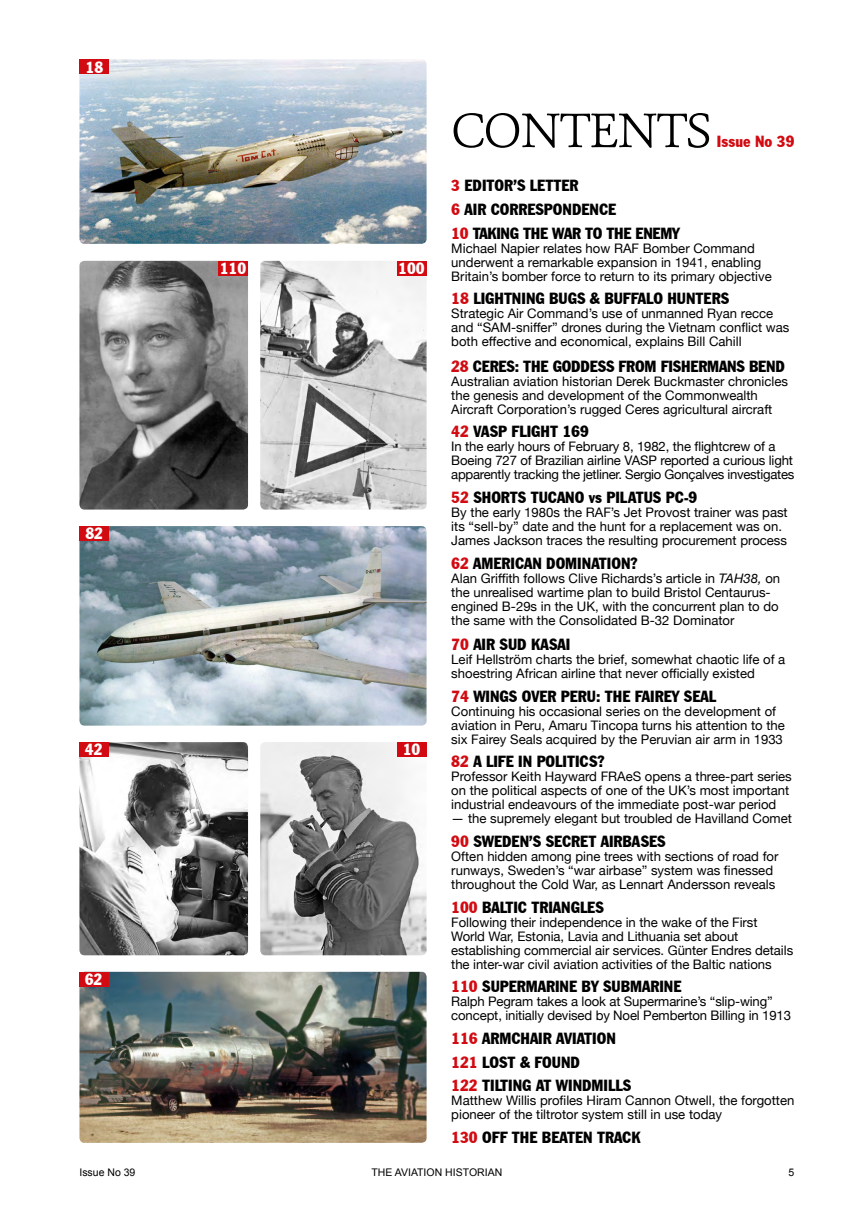
<style>
.page{position:relative;width:844px;height:1216px;background:#fff}
.page>*{position:absolute;margin:0;border:0;box-sizing:border-box;transform-origin:0 0}
.t1{font:300 50.75px "Ashbury";letter-spacing:-.04em;color:#000}
.t2{font:condensed 15.75px "Franklin Gothic BT";color:#000}
.t3{font:condensed 15.75px "Franklin Gothic BT";color:#fff}
.t4{font:condensed 15.75px "Franklin Gothic BT";color:#d20a11}
.t5{font:13.12px/14px "Helvetica Neue";color:#000}
.t6{font:10.5px "Arial";color:#000}
.s1{color:#d20a11}
.s2{font-style:italic}
</style>
<div class="page">
<img style="left:79px;top:971px;width:347px;height:171px">
<img style="left:79px;top:59px;width:347px;height:185px">
<img style="left:260px;top:261px;width:166px;height:248px">
<img style="left:79px;top:261px;width:169px;height:248px">
<div style="left:396px;top:261px;width:30px;height:15px;background:#d20a11"></div>
<img style="left:79px;top:526px;width:347px;height:199px">
<div style="left:79px;top:526px;width:30px;height:15px;background:#d20a11"></div>
<div style="left:79px;top:971px;width:30px;height:15px;background:#d20a11"></div>
<img style="left:260px;top:742px;width:166px;height:213px">
<img style="left:79px;top:742px;width:169px;height:213px">
<div style="left:79px;top:742px;width:30px;height:15px;background:#d20a11"></div>
<div style="left:396px;top:742px;width:30px;height:15px;background:#d20a11"></div>
<div style="left:79px;top:59px;width:30px;height:15px;background:#d20a11"></div>
<div style="left:218px;top:261px;width:30px;height:15px;background:#d20a11"></div>
<p class="t3" style="left:85px;top:57px;width:19px">18</p>
<p class="t3" style="left:85px;top:523px;width:19px">82</p>
<p class="t3" style="left:220px;top:258px;width:28px">110</p>
<p class="t3" style="left:398px;top:258px;width:28px">100</p>
<p class="t3" style="left:85px;top:739px;width:19px">42</p>
<p class="t3" style="left:402px;top:739px;width:19px">10</p>
<p class="t3" style="left:85px;top:969px;width:19px">62</p>
<p class="t1" style="left:451px;top:98px;width:262px">CONTENTS</p>
<p class="t4" style="left:716px;top:131px;width:79px">Issue No 39</p>
<p class="t2" style="left:451px;top:175px;width:128px"><span class="s1">3</span> EDITOR’S LETTER</p>
<p class="t2" style="left:451px;top:199px;width:166px"><span class="s1">6</span> AIR CORRESPONDENCE</p>
<p class="t2" style="left:451px;top:222px;width:230px"><span class="s1">10</span> TAKING THE WAR TO THE ENEMY</p>
<p class="t5" style="left:451px;top:241px;width:322px">Michael Napier relates how RAF Bomber Command underwent a remarkable expansion in 1941, enabling<br>Britain’s bomber force to return to its primary objective</p>
<p class="t2" style="left:451px;top:288px;width:279px"><span class="s1">18</span> LIGHTNING BUGS &amp; BUFFALO HUNTERS</p>
<p class="t5" style="left:451px;top:307px;width:339px">Strategic Air Command’s use of unmanned Ryan recce and “SAM-sniffer” drones during the Vietnam conflict was both effective and economical, explains Bill Cahill</p>
<p class="t2" style="left:451px;top:355px;width:335px"><span class="s1">28</span> CERES: THE GODDESS FROM FISHERMANS BEND</p>
<p class="t5" style="left:451px;top:374px;width:338px">Australian aviation historian Derek Buckmaster chronicles the genesis and development of the Commonwealth<br>Aircraft Corporation’s rugged Ceres agricultural aircraft</p>
<p class="t2" style="left:451px;top:421px;width:139px"><span class="s1">42</span> VASP FLIGHT 169</p>
<p class="t5" style="left:451px;top:440px;width:344px">In the early hours of February 8, 1982, the flightcrew of a<br>Boeing 727 of Brazilian airline VASP reported a curious light apparently tracking the jetliner. Sergio Gonçalves investigates</p>
<p class="t2" style="left:451px;top:487px;width:247px"><span class="s1">52</span> SHORTS TUCANO vs PILATUS PC-9</p>
<p class="t5" style="left:451px;top:506px;width:338px">By the early 1980s the RAF’s Jet Provost trainer was past its “sell-by” date and the hunt for a replacement was on.<br>James Jackson traces the resulting procurement process</p>
<p class="t2" style="left:451px;top:552px;width:188px"><span class="s1">62</span> AMERICAN DOMINATION?</p>
<p class="t5" style="left:451px;top:571px;width:330px">Alan Griffith follows Clive Richards’s article in <span class="s2">TAH38,</span> on the unrealised wartime plan to build Bristol Centaurus&shy;engined B-29s in the UK, with the concurrent plan to do the same with the Consolidated B-32 Dominator</p>
<p class="t2" style="left:451px;top:634px;width:120px"><span class="s1">70</span> AIR SUD KASAI</p>
<p class="t5" style="left:451px;top:653px;width:335px">Leif Hellström charts the brief, somewhat chaotic life of a shoestring African airline that never officially existed</p>
<p class="t2" style="left:451px;top:685px;width:266px"><span class="s1">74</span> WINGS OVER PERU: THE FAIREY SEAL</p>
<p class="t5" style="left:451px;top:704px;width:335px">Continuing his occasional series on the development of aviation in Peru, Amaru Tincopa turns his attention to the six Fairey Seals acquired by the Peruvian air arm in 1933</p>
<p class="t2" style="left:451px;top:751px;width:155px"><span class="s1">82</span> A LIFE IN POLITICS?</p>
<p class="t5" style="left:451px;top:770px;width:342px">Professor Keith Hayward FRAeS opens a three-part series on the political aspects of one of the UK’s most important industrial endeavours of the immediate post-war period</p>
<p class="t5" style="left:451px;top:812px;width:342px">— the supremely elegant but troubled de Havilland Comet</p>
<p class="t2" style="left:451px;top:831px;width:216px"><span class="s1">90</span> SWEDEN’S SECRET AIRBASES</p>
<p class="t5" style="left:451px;top:850px;width:328px">Often hidden among pine trees with sections of road for runways, Sweden’s “war airbase” system was finessed throughout the Cold War, as Lennart Andersson reveals</p>
<p class="t2" style="left:451px;top:896px;width:154px"><span class="s1">100</span> BALTIC TRIANGLES</p>
<p class="t5" style="left:451px;top:915px;width:343px">Following their independence in the wake of the First World War, Estonia, Lavia and Lithuania set about establishing commercial air services. Günter Endres details the inter-war civil aviation activities of the Baltic nations</p>
<p class="t2" style="left:451px;top:976px;width:232px"><span class="s1">110</span> SUPERMARINE BY SUBMARINE</p>
<p class="t5" style="left:451px;top:995px;width:341px">Ralph Pegram takes a look at Supermarine’s “slip-wing” concept, initially devised by Noel Pemberton Billing in 1913</p>
<p class="t2" style="left:451px;top:1027px;width:166px"><span class="s1">116</span> ARMCHAIR AVIATION</p>
<p class="t2" style="left:451px;top:1051px;width:130px"><span class="s1">121</span> LOST &amp; FOUND</p>
<p class="t2" style="left:451px;top:1075px;width:181px"><span class="s1">122</span> TILTING AT WINDMILLS</p>
<p class="t5" style="left:451px;top:1094px;width:344px">Matthew Willis profiles Hiram Cannon Otwell, the forgotten pioneer of the tiltrotor system still in use today</p>
<p class="t2" style="left:451px;top:1126px;width:190px"><span class="s1">130</span> OFF THE BEATEN TRACK</p>
<p class="t6" style="left:79px;top:1165px;width:58px">Issue No 39</p>
<p class="t6" style="left:371px;top:1165px;width:132px">THE AVIATION HISTORIAN</p>
<p class="t6" style="left:788px;top:1165px;width:7px">5</p>
</div>
